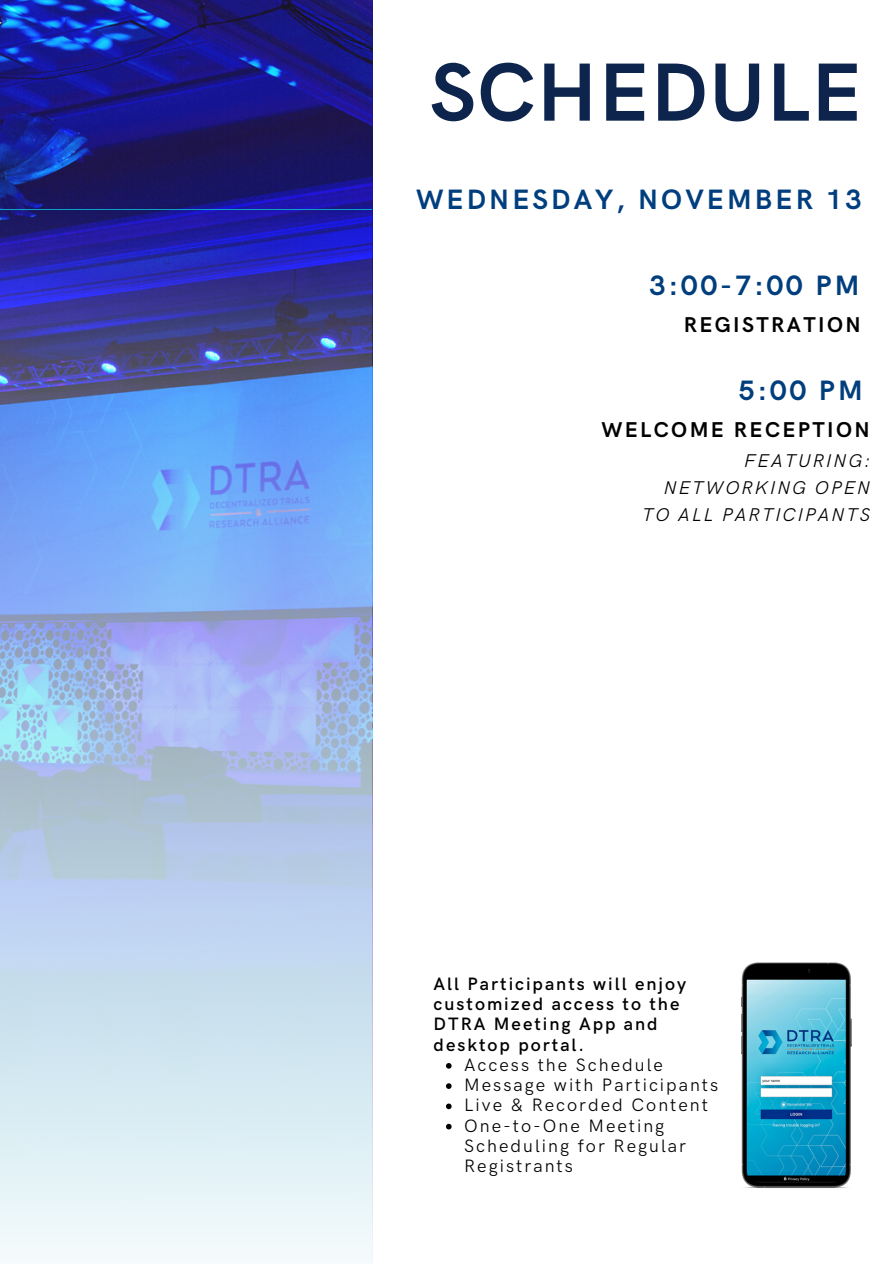
<style>
.page{position:relative;width:893px;height:1264px;background:#fff}
.page>*{position:absolute;margin:0;border:0;box-sizing:border-box;transform-origin:0 0}
.t1{font:700 82.65px "HK Grotesk";letter-spacing:.02em;color:#0d254c}
.t2{font:700 28.2px "HK Grotesk";letter-spacing:.11em;color:#003e7e}
.t3{font:700 21.45px "HK Grotesk";letter-spacing:.11em;color:#000}
.t4{font:italic 18.45px "HK Grotesk Pro";letter-spacing:.11em;color:#000}
.t5{font:18px/20.2px "HK Grotesk Pro";letter-spacing:.11em;color:#000}
.t6{font:600 18px/20.2px "HK Grotesk Pro";letter-spacing:.11em;color:#000}
</style>
<div class="page">
<img style="left:0;top:0;width:372px;height:249px">
<svg style="left:0;top:210px;width:371px;height:39px;background:#1e19a1"></svg>
<svg style="left:0;top:249px;width:373px;height:1008px;background:#9cb5e3"></svg>
<img style="left:741px;top:962px;width:111px;height:226px">
<svg style="left:446px;top:1063px;width:5px;height:5px"></svg>
<svg style="left:446px;top:1083px;width:5px;height:5px"></svg>
<svg style="left:446px;top:1103px;width:5px;height:6px"></svg>
<svg style="left:446px;top:1123px;width:5px;height:6px"></svg>
<p class="t1" style="left:430px;top:46px;width:433px">SCHEDULE</p>
<p class="t2" style="left:416px;top:184px;width:447px">WEDNESDAY, NOVEMBER 13</p>
<p class="t2" style="left:649px;top:269px;width:211px">3:00-7:00 PM</p>
<p class="t3" style="left:683px;top:312px;width:178px">REGISTRATION</p>
<p class="t2" style="left:738px;top:375px;width:126px">5:00 PM</p>
<p class="t3" style="left:601px;top:418px;width:270px">WELCOME RECEPTION</p>
<p class="t4" style="left:744px;top:450px;width:127px">FEATURING:</p>
<p class="t4" style="left:663px;top:477px;width:208px">NETWORKING OPEN</p>
<p class="t4" style="left:642px;top:504px;width:229px">TO ALL PARTICIPANTS</p>
<p class="t6" style="left:433px;top:974px;width:254px">All Participants will enjoy customized access to the<br>DTRA Meeting App and desktop portal.</p>
<p class="t5" style="left:464px;top:1055px;width:200px">Access the Schedule</p>
<p class="t5" style="left:464px;top:1075px;width:255px">Message with Participants</p>
<p class="t5" style="left:464px;top:1095px;width:245px">Live &amp; Recorded Content</p>
<p class="t5" style="left:464px;top:1116px;width:223px">One-to-One Meeting<br>Scheduling for Regular<br>Registrants</p>
</div>
